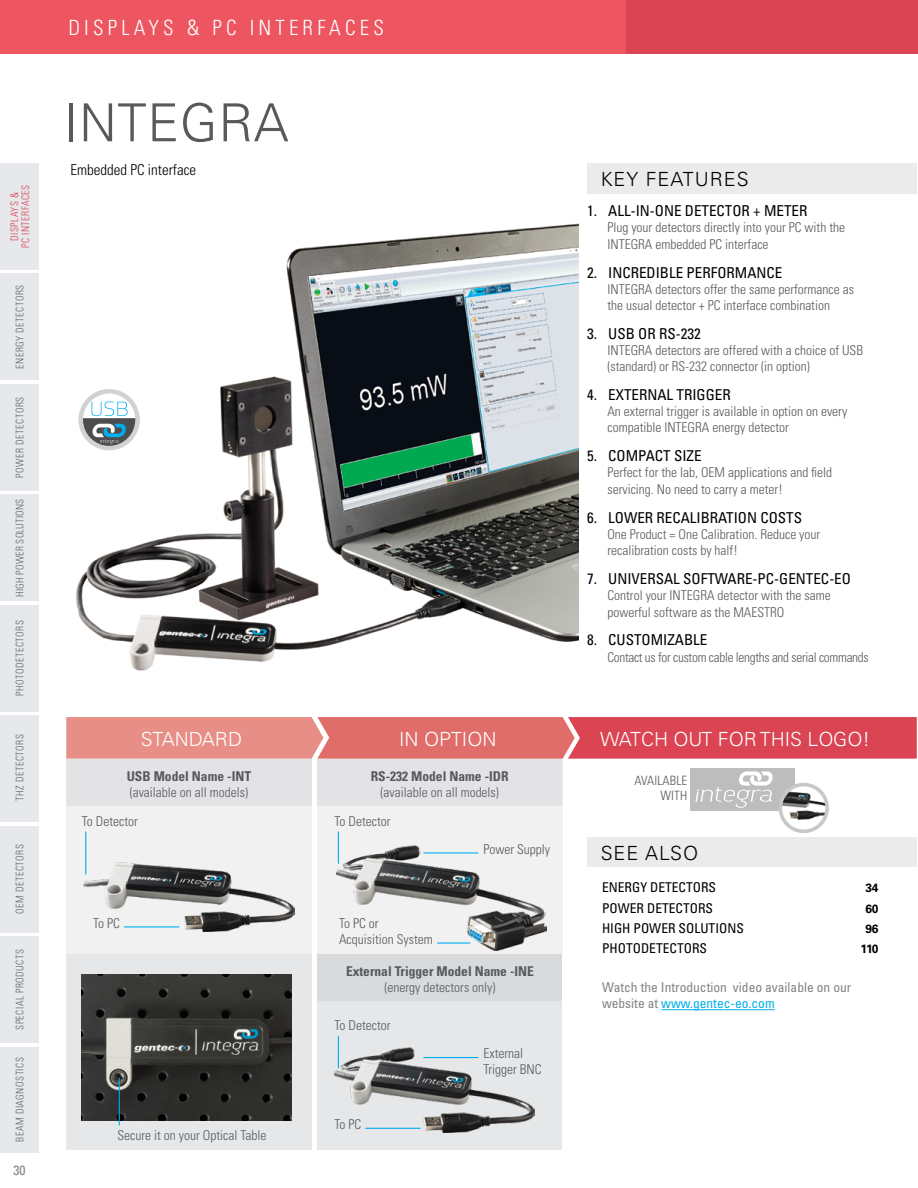
<style>
.page{position:relative;width:918px;height:1188px;background:#fff}
.page>*{position:absolute;margin:0;border:0;box-sizing:border-box;transform-origin:0 0}
.t1{font:300 52.5px "Univers";letter-spacing:.01em;color:#58595b}
.t2{font:300 condensed 21px "Univers";letter-spacing:.2em;color:#fff}
.t3{font:300 19.5px "Univers";color:#fff}
.t4{font:300 19.5px "Univers";letter-spacing:.05em;color:#000}
.t5{font:condensed 15px "Univers";color:#000}
.t6{font:300 condensed 15px "Univers";color:#000}
.t7{font:300 condensed 13.5px/16.2px "Univers";color:#58595b}
.t8{font:condensed 13.5px/16.2px "Univers";color:#808285}
.t9{font:700 condensed 13.5px "Univers";color:#58595b}
.t10{font:condensed 13.5px "Univers";color:#000}
.t11{font:300 condensed 13.5px "Univers";letter-spacing:-.02em;color:#58595b}
.t12{font:300 condensed 12.9px/15.5px "Univers";letter-spacing:.01em;color:#58595b;text-align:right}
.t13{font:700 12px "Univers";letter-spacing:-.01em;color:#000}
.t14{font:300 condensed 10.5px "Univers";letter-spacing:.05em;color:#636466;scale:.95 1}
.t15{font:300 condensed 10.5px/11.2px "Univers";letter-spacing:.05em;color:#db4452;text-align:center;scale:.95 1}
.t16{font:300 condensed 10.5px "Univers";letter-spacing:.02em;color:#636466;scale:.95 1}
.s1{color:#00aeef}
</style>
<div class="page">
<div style="left:0;top:163px;width:39px;height:107px;background:#e6e8ec"></div>
<div style="left:0;top:274px;width:39px;height:106px;background:#e6e8ec"></div>
<div style="left:0;top:384px;width:39px;height:107px;background:#e6e8ec"></div>
<div style="left:0;top:494px;width:39px;height:107px;background:#e6e8ec"></div>
<div style="left:0;top:605px;width:39px;height:107px;background:#e6e8ec"></div>
<div style="left:0;top:715px;width:39px;height:107px;background:#e6e8ec"></div>
<div style="left:0;top:826px;width:39px;height:107px;background:#e6e8ec"></div>
<div style="left:0;top:936px;width:39px;height:107px;background:#e6e8ec"></div>
<div style="left:0;top:1047px;width:39px;height:105px;background:#e6e8ec"></div>
<div style="left:0;top:0;width:918px;height:54px;background:#ed5660"></div>
<div style="left:626px;top:0;width:292px;height:54px;background:#db4452"></div>
<img style="left:76px;top:223px;width:502px;height:448px">
<svg style="left:81px;top:391px;width:57px;height:57px"></svg>
<div style="left:78px;top:389px;width:62px;height:61px;border:5px solid #d1d2d4;border-radius:50%"></div>
<svg style="left:80px;top:401px;width:56px;height:48px"></svg>
<div style="left:66px;top:759px;width:246px;height:195px;background:linear-gradient(to right,#ebeced,#ececed)"></div>
<div style="left:317px;top:954px;width:245px;height:196px;background:#e6e7e8"></div>
<div style="left:317px;top:759px;width:246px;height:195px;background:linear-gradient(to right,#eaeaec,#eaeaec)"></div>
<div style="left:317px;top:954px;width:245px;height:47px;background:#d9dadc"></div>
<div style="left:587px;top:837px;width:330px;height:30px;background:#ebebec"></div>
<div style="left:587px;top:164px;width:330px;height:30px;background:#ebebec"></div>
<div style="left:691px;top:769px;width:104px;height:42px;background:#bdbdbe"></div>
<svg style="left:780px;top:785px;width:47px;height:46px"></svg>
<img style="left:780px;top:785px;width:47px;height:36px">
<div style="left:779px;top:783px;width:50px;height:50px;border:4px solid #c7c8ca;border-radius:50%"></div>
<svg style="left:695px;top:771px;width:78px;height:37px"></svg>
<div style="left:66px;top:954px;width:246px;height:196px;background:#e6e7e8"></div>
<img style="left:82px;top:974px;width:210px;height:147px">
<img style="left:335px;top:1047px;width:200px;height:86px">
<img style="left:337px;top:845px;width:210px;height:105px">
<hr style="left:85px;top:832px;width:1px;height:42px;background:#00aeef">
<hr style="left:119px;top:1078px;width:1px;height:47px;background:#00aeef">
<hr style="left:338px;top:832px;width:1px;height:31px;background:#00aeef">
<hr style="left:338px;top:1036px;width:1px;height:32px;background:#00aeef">
<hr style="left:424px;top:852px;width:54px;height:2px;background:#00aeef">
<hr style="left:424px;top:1057px;width:54px;height:1px;background:#00aeef">
<hr style="left:438px;top:942px;width:32px;height:2px;background:#00aeef">
<hr style="left:366px;top:1128px;width:54px;height:1px;background:#00aeef">
<img style="left:84px;top:862px;width:210px;height:69px">
<svg style="left:66px;top:717px;width:851px;height:42px;background:#e0696c"></svg>
<hr style="left:661px;top:1009px;width:114px;height:1px;background:#00aeef">
<p class="t15" style="left:9px;top:248px;width:68px;rotate:-90deg">DISPLAYS &amp;<br>PC INTERFACES</p>
<p class="t14" style="left:14px;top:369px;width:90px;rotate:-90deg">ENERGY DETECTORS</p>
<p class="t14" style="left:14px;top:478px;width:86px;rotate:-90deg">POWER DETECTORS</p>
<p class="t16" style="left:14px;top:597px;width:105px;rotate:-90deg">HIGH POWER SOLUTIONS</p>
<p class="t14" style="left:14px;top:696px;width:81px;rotate:-90deg">PHOTODETECTORS</p>
<p class="t14" style="left:14px;top:801px;width:71px;rotate:-90deg">THZ DETECTORS</p>
<p class="t14" style="left:14px;top:914px;width:75px;rotate:-90deg">OEM DETECTORS</p>
<p class="t14" style="left:14px;top:1030px;width:86px;rotate:-90deg">SPECIAL PRODUCTS</p>
<p class="t14" style="left:14px;top:1142px;width:90px;rotate:-90deg">BEAM DIAGNOSTICS</p>
<p class="t8" style="left:14px;top:1162px;width:13px">30</p>
<h2 class="t2" style="left:68px;top:15px;width:317px">DISPLAYS &amp; PC INTERFACES</h2>
<h1 class="t1" style="left:64px;top:91px;width:226px">INTEGRA</h1>
<p class="t6" style="left:71px;top:161px;width:127px">Embedded PC interface</p>
<h3 class="t3" style="left:141px;top:727px;width:103px">STANDARD</h3>
<h3 class="t3" style="left:399px;top:727px;width:99px">IN OPTION</h3>
<p class="t9" style="left:127px;top:768px;width:126px">USB Model Name -INT</p>
<p class="t7" style="left:130px;top:784px;width:120px">(available on all models)</p>
<p class="t9" style="left:371px;top:768px;width:139px">RS-232 Model Name -IDR</p>
<p class="t7" style="left:380px;top:784px;width:120px">(available on all models)</p>
<p class="t7" style="left:82px;top:813px;width:57px">To Detector</p>
<p class="t7" style="left:335px;top:813px;width:57px">To Detector</p>
<p class="t7" style="left:483px;top:841px;width:68px">Power Supply</p>
<p class="t7" style="left:93px;top:915px;width:28px">To PC</p>
<p class="t7" style="left:339px;top:915px;width:95px">To PC or<br>Acquisition System</p>
<p class="t9" style="left:346px;top:963px;width:189px">External Trigger Model Name -INE</p>
<p class="t7" style="left:385px;top:979px;width:112px">(energy detectors only)</p>
<p class="t7" style="left:335px;top:1017px;width:57px">To Detector</p>
<p class="t7" style="left:483px;top:1045px;width:60px">External<br>Trigger BNC</p>
<p class="t7" style="left:117px;top:1127px;width:150px">Secure it on your Optical Table</p>
<p class="t7" style="left:335px;top:1116px;width:28px">To PC</p>
<h3 class="t4" style="left:601px;top:167px;width:149px">KEY FEATURES</h3>
<p class="t5" style="left:587px;top:201px;width:222px">1. ALL-IN-ONE DETECTOR + METER</p>
<p class="t7" style="left:607px;top:219px;width:239px">Plug your detectors directly into your PC with the<br>INTEGRA embedded PC interface</p>
<p class="t5" style="left:587px;top:263px;width:197px">2. INCREDIBLE PERFORMANCE</p>
<p class="t7" style="left:607px;top:281px;width:248px">INTEGRA detectors offer the same performance as the usual detector + PC interface combination</p>
<p class="t5" style="left:587px;top:324px;width:115px">3. USB OR RS-232</p>
<p class="t7" style="left:607px;top:342px;width:257px">INTEGRA detectors are offered with a choice of USB (standard) or RS-232 connector (in option)</p>
<p class="t5" style="left:587px;top:385px;width:145px">4. EXTERNAL TRIGGER</p>
<p class="t7" style="left:607px;top:403px;width:241px">An external trigger is available in option on every compatible INTEGRA energy detector</p>
<p class="t5" style="left:587px;top:446px;width:116px">5. COMPACT SIZE</p>
<p class="t7" style="left:607px;top:464px;width:226px">Perfect for the lab, OEM applications and field servicing. No need to carry a meter!</p>
<p class="t5" style="left:587px;top:508px;width:216px">6. LOWER RECALIBRATION COSTS</p>
<p class="t7" style="left:607px;top:526px;width:214px">One Product = One Calibration. Reduce your recalibration costs by half!</p>
<p class="t5" style="left:587px;top:569px;width:265px">7. UNIVERSAL SOFTWARE-PC-GENTEC-EO</p>
<p class="t7" style="left:607px;top:588px;width:225px">Control your INTEGRA detector with the same powerful software as the MAESTRO</p>
<p class="t5" style="left:587px;top:631px;width:122px">8. CUSTOMIZABLE</p>
<p class="t11" style="left:607px;top:649px;width:263px">Contact us for custom cable lengths and serial commands</p>
<h3 class="t3" style="left:600px;top:727px;width:272px">WATCH OUT FOR THIS LOGO!</h3>
<p class="t12" style="left:634px;top:772px;width:54px">AVAILABLE<br>WITH</p>
<h3 class="t4" style="left:601px;top:841px;width:99px">SEE ALSO</h3>
<p class="t10" style="left:602px;top:879px;width:116px">ENERGY DETECTORS</p>
<p class="t13" style="left:865px;top:881px;width:15px">34</p>
<p class="t10" style="left:602px;top:899px;width:113px">POWER DETECTORS</p>
<p class="t13" style="left:865px;top:901px;width:15px">60</p>
<p class="t10" style="left:602px;top:919px;width:143px">HIGH POWER SOLUTIONS</p>
<p class="t13" style="left:865px;top:922px;width:15px">96</p>
<p class="t10" style="left:602px;top:940px;width:107px">PHOTODETECTORS</p>
<p class="t13" style="left:861px;top:942px;width:19px">110</p>
<p class="t8" style="left:602px;top:979px;width:251px">Watch the Introduction video available on our website at <span class="s1">www.gentec-eo.com</span></p>
</div>
